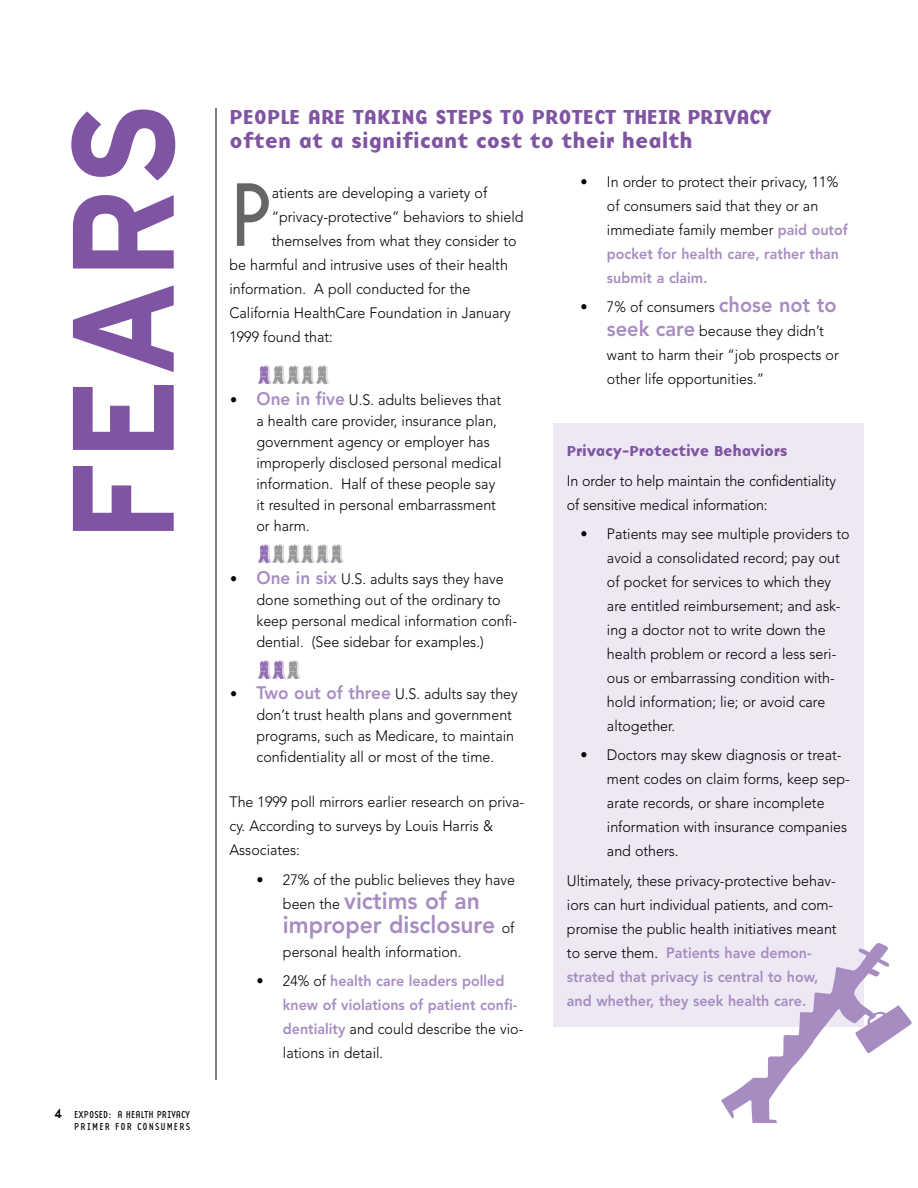
<style>
.page{position:relative;width:918px;height:1188px;background:#fff}
.page>*{position:absolute;margin:0;border:0;box-sizing:border-box;transform-origin:0 0}
.t1{font:225px "Big Cheese Dark";color:#a78cc1}
.t2{font:700 144px "Interstate";color:#7f54a2;scale:.9 1}
.t3{font:93.75px "Base Twelve Sans";color:#666;scale:.95 1}
.t4{font:800 24px/24px "Avenir";color:#a78cc1;scale:.95 1}
.t5{font:300 24px "Big Cheese";color:#999}
.t6{font:300 24px "Big Cheese";color:#9270b1}
.t7{font:21px/24px "Base Nine B";color:#7f54a2;scale:.95 1}
.t8{font:300 15px/24px "Avenir";color:#000;scale:.95 1}
.t9{font:800 15px/24px "Avenir";color:#a78cc1;scale:.95 1}
.t10{font:15px "Base Nine B";letter-spacing:-.02em;color:#7f54a2;scale:.95 1}
.t11{font:10.5px/12px "Base Twelve Sans";color:#000;text-align:right}
.s1{font-family:"Base Nine";font-size:13.5px}
.s2{color:#9270b1}
.s3{font-weight:800;font-size:18px;color:#a78cc1}
.s4{font-weight:300;font-size:15px;color:#000}
.s5{font-weight:300;color:#000}
.s6{color:#999}
.s7{font-weight:800;color:#a78cc1}
.s8{font-weight:800;font-size:21px;color:#a78cc1}
</style>
<div class="page">
<div style="left:554px;top:423px;width:310px;height:604px;background:#ede8f3"></div>
<hr style="left:216px;top:108px;width:1px;height:972px;background:#000">
<h2 class="t2" style="left:68px;top:543px;width:491px;rotate:-90deg">FEARS</h2>
<p class="t11" style="left:54px;top:1109px;width:138px"><span class="s1">4</span> EXPOSED: A HEALTH PRIVACY<br>PRIMER FOR CONSUMERS</p>
<h3 class="t7" style="left:230px;top:107px;width:571px">PEOPLE ARE TAKING STEPS TO PROTECT THEIR PRIVACY often at a significant cost to their health</h3>
<h3 class="t3" style="left:230px;top:180px;width:48px">P</h3>
<p class="t8" style="left:272px;top:182px;width:228px">atients are developing a variety of</p>
<p class="t8" style="left:272px;top:206px;width:267px">“privacy-protective” behaviors to shield</p>
<p class="t8" style="left:272px;top:230px;width:259px">themselves from what they consider to</p>
<p class="t8" style="left:230px;top:254px;width:295px">be harmful and intrusive uses of their health</p>
<p class="t8" style="left:230px;top:278px;width:255px">information. A poll conducted for the</p>
<p class="t8" style="left:230px;top:302px;width:298px">California HealthCare Foundation in January</p>
<p class="t8" style="left:230px;top:326px;width:110px">1999 found that:</p>
<h3 class="t5" style="left:258px;top:365px;width:74px"><span class="s2">Z</span>ZZZZ</h3>
<p class="t8" style="left:256px;top:391px;width:259px;line-height:21px;text-indent:-26px">• <span class="s3">One in five</span> U.S. adults believes that a health care provider, insurance plan, government agency or employer has improperly disclosed personal medical information. Half of these people say it resulted in personal embarrassment or harm.</p>
<p class="t8" style="left:257px;top:570px;width:276px;line-height:21px;text-indent:-26px">• <span class="s3">One in six</span> U.S. adults says they have done something out of the ordinary to keep personal medical information confi&shy;dential. (See sidebar for examples.)</p>
<p class="t8" style="left:256px;top:685px;width:277px;line-height:21px;text-indent:-26px">• <span class="s3">Two out of three</span> U.S. adults say they don’t trust health plans and government programs, such as Medicare, to maintain confidentiality all or most of the time.</p>
<p class="t8" style="left:230px;top:792px;width:312px">The 1999 poll mirrors earlier research on priva&shy;cy. According to surveys by Louis Harris &amp;<br>Associates:</p>
<p class="t8" style="left:256px;top:869px;width:274px">• 27% of the public believes they have</p>
<h3 class="t4" style="left:283px;top:891px;width:245px"><span class="s4">been the</span> victims of an improper disclosure <span class="s4">of</span></h3>
<p class="t8" style="left:283px;top:941px;width:190px">personal health information.</p>
<p class="t9" style="left:283px;top:971px;width:255px;text-indent:-26px"><span class="s5">• 24% of</span> health care leaders polled knew of violations of patient confi&shy;dentiality <span class="s5">and could describe the vio&shy;lations in detail.</span></p>
<h3 class="t5" style="left:258px;top:543px;width:88px"><span class="s2">Z</span>ZZZZZ</h3>
<h3 class="t6" style="left:258px;top:659px;width:45px">ZZ<span class="s6">Z</span></h3>
<p class="t8" style="left:607px;top:171px;width:255px;text-indent:-26px">• In order to protect their privacy, 11% of consumers said that they or an immediate family member <span class="s7">paid outof pocket for health care, rather than submit a claim.</span></p>
<p class="t8" style="left:607px;top:297px;width:246px;text-indent:-26px">• 7% of consumers <span class="s8">chose not to seek care</span> because they didn’t want to harm their “job prospects or other life opportunities.”</p>
<p class="t10" style="left:567px;top:446px;width:234px">Privacy-Protective Behaviors</p>
<p class="t8" style="left:567px;top:470px;width:285px">In order to help maintain the confidentiality of sensitive medical information:</p>
<p class="t8" style="left:607px;top:523px;width:257px;text-indent:-26px">• Patients may see multiple providers to avoid a consolidated record; pay out of pocket for services to which they are entitled reimbursement; and ask&shy;ing a doctor not to write down the health problem or record a less seri&shy;ous or embarrassing condition with&shy;hold information; lie; or avoid care altogether.</p>
<p class="t8" style="left:607px;top:745px;width:257px;text-indent:-26px">• Doctors may skew diagnosis or treat&shy;ment codes on claim forms, keep sep&shy;arate records, or share incomplete information with insurance companies and others.</p>
<p class="t8" style="left:567px;top:870px;width:285px">Ultimately, these privacy-protective behav&shy;iors can hurt individual patients, and com&shy;promise the public health initiatives meant to serve them. <span class="s7">Patients have demon&shy;strated that privacy is central to how, and whether, they seek health care.</span></p>
<h1 class="t1" style="left:712px;top:914px;width:211px">I</h1>
</div>
